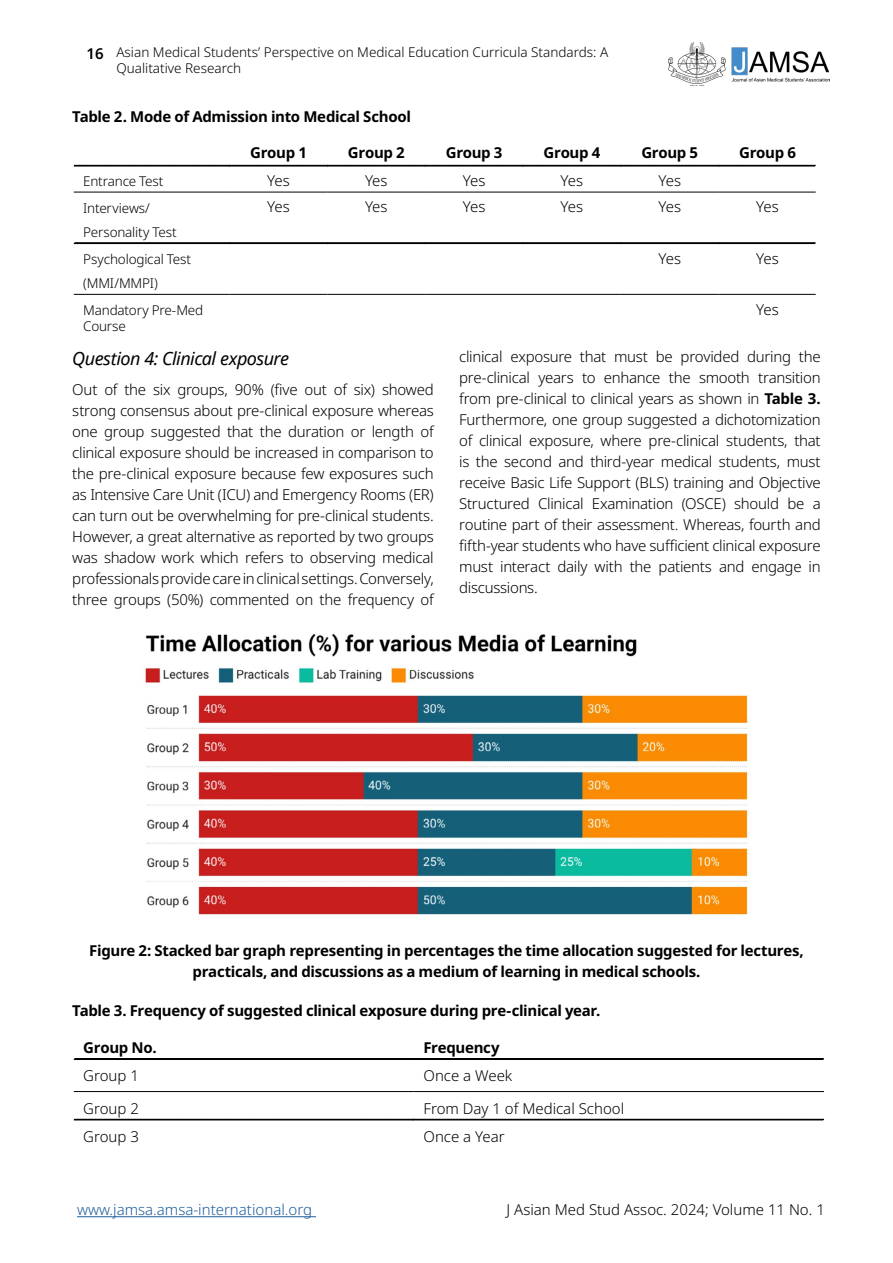
<style>
.page{position:relative;width:893px;height:1263px;background:#fff}
.page>*{position:absolute;margin:0;border:0;box-sizing:border-box;transform-origin:0 0}
.Main_Body_Text{font:italic 18px "Noto Sans";letter-spacing:-.03em;color:#000}
.Main_Body_Text-2{font:300 15px/21px "Noto Sans";letter-spacing:-.015em;color:#000;text-align:justify}
.Table_Figure_Caption{font:700 15px/21px "Noto Sans";letter-spacing:-.02em;color:#000;text-align:center}
.Table_Header__Bold{font:700 15px "Noto Sans";letter-spacing:-.02em;color:#000}
.t1{font:300 15px "Noto Sans";color:#215e9e}
.t2{font:600 15px "Noto Sans";color:#000}
.Table_Cont_Only{font:300 13.5px/16.2px "Noto Sans";color:#000}
.s1{font-weight:700}
</style>
<div class="page">
<img style="left:668px;top:43px;width:161px;height:41px">
<hr style="left:77px;top:1216px;width:239px;height:1px;background:#215e9e">
<hr style="left:73px;top:1058px;width:751px;height:2px;background:#000">
<svg style="left:73px;top:1118px;width:751px;height:3px;background:#6e6e6e"></svg>
<hr style="left:74px;top:1091px;width:339px;height:1px;background:#000">
<hr style="left:413px;top:1091px;width:411px;height:1px;background:#000">
<svg style="left:73px;top:165px;width:743px;height:2px"></svg>
<svg style="left:73px;top:242px;width:743px;height:2px"></svg>
<hr style="left:74px;top:192px;width:156px;height:1px;background:#000">
<hr style="left:230px;top:192px;width:97px;height:1px;background:#000">
<hr style="left:327px;top:192px;width:98px;height:1px;background:#000">
<hr style="left:425px;top:192px;width:98px;height:1px;background:#000">
<hr style="left:523px;top:192px;width:98px;height:1px;background:#000">
<hr style="left:621px;top:192px;width:98px;height:1px;background:#000">
<hr style="left:719px;top:192px;width:97px;height:1px;background:#000">
<hr style="left:74px;top:294px;width:156px;height:1px;background:#000">
<hr style="left:230px;top:294px;width:97px;height:1px;background:#000">
<hr style="left:327px;top:294px;width:98px;height:1px;background:#000">
<hr style="left:425px;top:294px;width:98px;height:1px;background:#000">
<hr style="left:523px;top:294px;width:98px;height:1px;background:#000">
<hr style="left:621px;top:294px;width:98px;height:1px;background:#000">
<hr style="left:719px;top:294px;width:97px;height:1px;background:#000">
<img style="left:145px;top:633px;width:604px;height:282px">
<p class="t2" style="left:86px;top:43px;width:19px">16</p>
<p class="Table_Cont_Only" style="left:116px;top:44px;width:493px">Asian Medical Students’ Perspective on Medical Education Curricula Standards: A<br>Qualitative Research</p>
<p class="Table_Figure_Caption" style="left:72px;top:107px;width:340px">Table 2. Mode of Admission into Medical School</p>
<p class="Table_Header__Bold" style="left:250px;top:142px;width:58px">Group 1</p>
<p class="Table_Header__Bold" style="left:348px;top:142px;width:58px">Group 2</p>
<p class="Table_Header__Bold" style="left:446px;top:142px;width:58px">Group 3</p>
<p class="Table_Header__Bold" style="left:543px;top:142px;width:58px">Group 4</p>
<p class="Table_Header__Bold" style="left:641px;top:142px;width:58px">Group 5</p>
<p class="Table_Header__Bold" style="left:739px;top:142px;width:58px">Group 6</p>
<p class="Table_Cont_Only" style="left:83px;top:173px;width:82px">Entrance Test</p>
<p class="Main_Body_Text-2" style="left:267px;top:170px;width:24px">Yes</p>
<p class="Main_Body_Text-2" style="left:365px;top:170px;width:24px">Yes</p>
<p class="Main_Body_Text-2" style="left:463px;top:170px;width:24px">Yes</p>
<p class="Main_Body_Text-2" style="left:561px;top:170px;width:24px">Yes</p>
<p class="Main_Body_Text-2" style="left:658px;top:170px;width:24px">Yes</p>
<p class="Table_Cont_Only" style="left:83px;top:200px;width:68px">Interviews/</p>
<p class="Table_Cont_Only" style="left:83px;top:225px;width:95px">Personality Test</p>
<p class="Main_Body_Text-2" style="left:267px;top:197px;width:24px">Yes</p>
<p class="Main_Body_Text-2" style="left:365px;top:197px;width:24px">Yes</p>
<p class="Main_Body_Text-2" style="left:463px;top:197px;width:24px">Yes</p>
<p class="Main_Body_Text-2" style="left:561px;top:197px;width:24px">Yes</p>
<p class="Main_Body_Text-2" style="left:658px;top:197px;width:24px">Yes</p>
<p class="Main_Body_Text-2" style="left:756px;top:197px;width:24px">Yes</p>
<p class="Table_Cont_Only" style="left:83px;top:251px;width:109px">Psychological Test</p>
<p class="Table_Cont_Only" style="left:83px;top:276px;width:76px">(MMI/MMPI)</p>
<p class="Main_Body_Text-2" style="left:658px;top:248px;width:24px">Yes</p>
<p class="Main_Body_Text-2" style="left:756px;top:248px;width:24px">Yes</p>
<p class="Table_Cont_Only" style="left:83px;top:302px;width:122px">Mandatory Pre-Med<br>Course</p>
<p class="Main_Body_Text-2" style="left:756px;top:299px;width:24px">Yes</p>
<p class="Main_Body_Text" style="left:72px;top:346px;width:218px">Question 4: Clinical exposure</p>
<p class="Main_Body_Text-2" style="left:72px;top:379px;width:363px">Out of the six groups, 90% (five out of six) showed strong consensus about pre-clinical exposure whereas one group suggested that the duration or length of clinical exposure should be increased in comparison to the pre-clinical exposure because few exposures such as Intensive Care Unit (ICU) and Emergency Rooms (ER) can turn out be overwhelming for pre-clinical students.<br>However, a great alternative as reported by two groups was shadow work which refers to observing medical professionals provide care in clinical settings. Conversely, three groups (50%) commented on the frequency of</p>
<p class="Main_Body_Text-2" style="left:459px;top:346px;width:363px">clinical exposure that must be provided during the pre-clinical years to enhance the smooth transition from pre-clinical to clinical years as shown in <span class="s1">Table 3.<br></span>Furthermore, one group suggested a dichotomization of clinical exposure, where pre-clinical students, that is the second and third-year medical students, must receive Basic Life Support (BLS) training and Objective Structured Clinical Examination (OSCE) should be a routine part of their assessment. Whereas, fourth and fifth-year students who have sufficient clinical exposure must interact daily with the patients and engage in discussions.</p>
<p class="Table_Figure_Caption" style="left:89px;top:940px;width:716px">Figure 2: Stacked bar graph representing in percentages the time allocation suggested for lectures, practicals, and discussions as a medium of learning in medical schools.</p>
<p class="Table_Figure_Caption" style="left:72px;top:1000px;width:530px">Table 3. Frequency of suggested clinical exposure during pre-clinical year.</p>
<p class="Table_Header__Bold" style="left:83px;top:1037px;width:75px">Group No.</p>
<p class="Table_Header__Bold" style="left:423px;top:1037px;width:78px">Frequency</p>
<p class="Main_Body_Text-2" style="left:83px;top:1065px;width:57px">Group 1</p>
<p class="Main_Body_Text-2" style="left:423px;top:1065px;width:90px">Once a Week</p>
<p class="Main_Body_Text-2" style="left:83px;top:1098px;width:57px">Group 2</p>
<p class="Main_Body_Text-2" style="left:423px;top:1098px;width:202px">From Day 1 of Medical School</p>
<p class="Main_Body_Text-2" style="left:83px;top:1126px;width:57px">Group 3</p>
<p class="Main_Body_Text-2" style="left:423px;top:1126px;width:83px">Once a Year</p>
<p class="t1" style="left:77px;top:1199px;width:237px">www.jamsa.amsa-international.org</p>
<p class="Main_Body_Text-2" style="left:507px;top:1200px;width:320px">J Asian Med Stud Assoc. 2024; Volume 11 No. 1</p>
</div>
